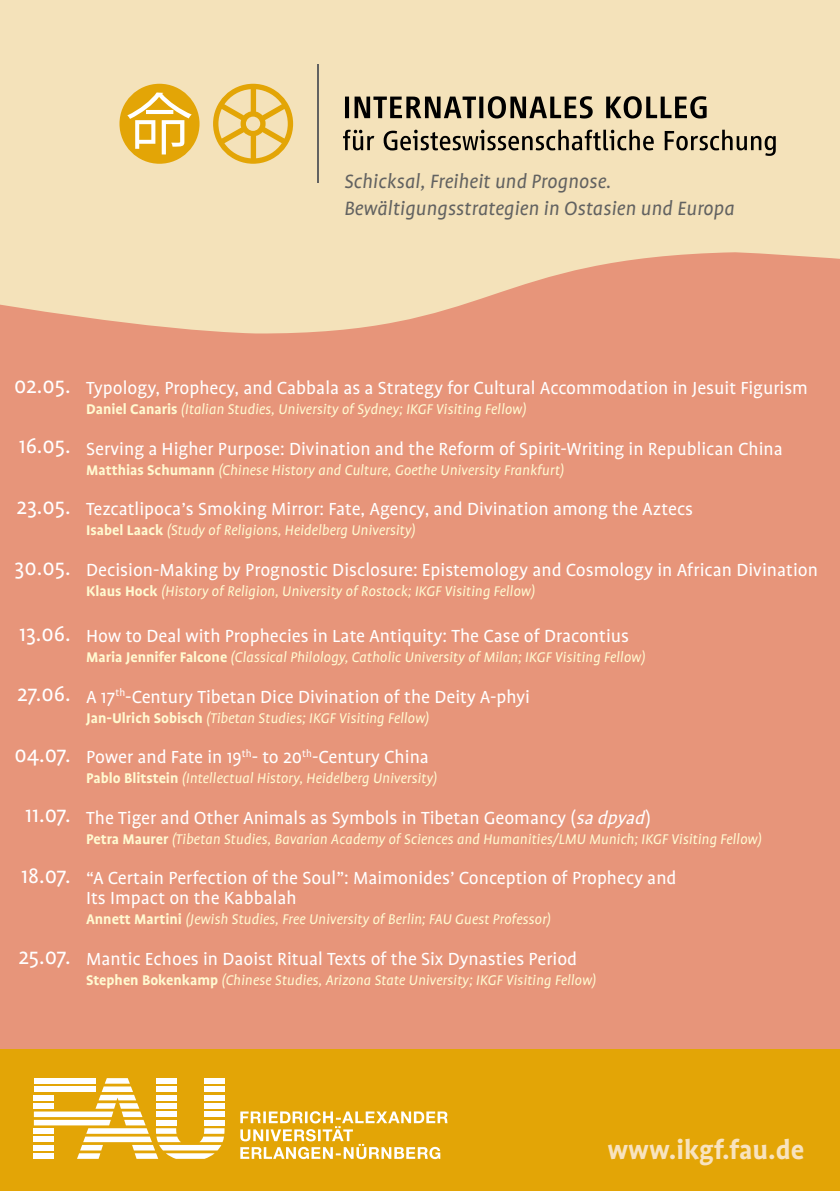
<style>
.page{position:relative;width:840px;height:1191px;background:#fff}
.page>*{position:absolute;margin:0;border:0;box-sizing:border-box;transform-origin:0 0}
.t1{font:700 29.6px "Profile";color:#f8e3bf}
.t2{font:24px "Profile";color:#fff}
.t3{font:italic 22px "Profile";color:#626261}
.Vortragstitel{font:20px "Profile";color:#fff}
.Vortragender{font:italic 16px "Profile";color:#fffad1}
.s1{font-weight:700;font-style:normal}
.s2{font-style:italic}
</style>
<div class="page">
<div style="left:0;top:158px;width:839px;height:902px;background:#e7957a"></div>
<div style="left:0;top:1049px;width:839px;height:142px;background:#e3a506"></div>
<svg style="left:240px;top:1111px;width:207px;height:48px"></svg>
<svg style="left:34px;top:1078px;width:190px;height:80px"></svg>
<svg style="left:0;top:292px;width:501px;height:42px;fill:#f4e2ba"></svg>
<div style="left:0;top:0;width:839px;height:292px;background:#f4e2ba"></div>
<svg style="left:343px;top:130px;width:432px;height:26px;background:#b9ab8d"></svg>
<svg style="left:345px;top:96px;width:361px;height:22px;background:#8c826b"></svg>
<hr style="left:317px;top:64px;width:1px;height:119px;background:#626261">
<div style="left:119px;top:84px;width:80px;height:80px;background:#e3a506;border-radius:50%"></div>
<svg style="left:127px;top:92px;width:64px;height:62px"></svg>
<svg style="left:213px;top:84px;width:80px;height:80px;background:#edcb79"></svg>
<p class="t3" style="left:344px;top:170px;width:268px">Schicksal, Freiheit und Prognose.</p>
<p class="t3" style="left:344px;top:197px;width:392px">Bewältigungsstrategien in Ostasien und Europa</p>
<p class="t2" style="left:14px;top:373px;width:58px">02.05.</p>
<p class="Vortragstitel" style="left:86px;top:378px;width:723px">Typology, Prophecy, and Cabbala as a Strategy for Cultural Accommodation in Jesuit Figurism</p>
<p class="Vortragender" style="left:86px;top:401px;width:441px"><span class="s1">Daniel Canaris</span> (Italian Studies, University of Sydney; IKGF Visiting Fellow)</p>
<p class="t2" style="left:19px;top:434px;width:53px">16.05.</p>
<p class="Vortragstitel" style="left:86px;top:438px;width:697px">Serving a Higher Purpose: Divination and the Reform of Spirit-Writing in Republican China</p>
<p class="Vortragender" style="left:86px;top:461px;width:479px"><span class="s1">Matthias Schumann</span> (Chinese History and Culture, Goethe University Frankfurt)</p>
<p class="t2" style="left:17px;top:494px;width:55px">23.05.</p>
<p class="Vortragstitel" style="left:86px;top:499px;width:608px">Tezcatlipoca’s Smoking Mirror: Fate, Agency, and Divination among the Aztecs</p>
<p class="Vortragender" style="left:86px;top:522px;width:331px"><span class="s1">Isabel Laack</span> (Study of Religions, Heidelberg University)</p>
<p class="t2" style="left:15px;top:555px;width:57px">30.05.</p>
<p class="Vortragstitel" style="left:86px;top:559px;width:733px">Decision-Making by Prognostic Disclosure: Epistemology and Cosmology in African Divination</p>
<p class="Vortragender" style="left:86px;top:583px;width:450px"><span class="s1">Klaus Hock</span> (History of Religion, University of Rostock; IKGF Visiting Fellow)</p>
<p class="t2" style="left:19px;top:621px;width:53px">13.06.</p>
<p class="Vortragstitel" style="left:86px;top:625px;width:544px">How to Deal with Prophecies in Late Antiquity: The Case of Dracontius</p>
<p class="Vortragender" style="left:86px;top:649px;width:560px"><span class="s1">Maria Jennifer Falcone</span> (Classical Philology, Catholic University of Milan; IKGF Visiting Fellow)</p>
<p class="t2" style="left:17px;top:681px;width:55px">27.06.</p>
<p class="Vortragstitel" style="left:86px;top:686px;width:445px">A 17<sup>th</sup>-Century Tibetan Dice Divination of the Deity A-phyi</p>
<p class="Vortragender" style="left:86px;top:709px;width:344px"><span class="s1">Jan-Ulrich Sobisch</span> (Tibetan Studies; IKGF Visiting Fellow)</p>
<p class="t2" style="left:14px;top:742px;width:58px">04.07.</p>
<p class="Vortragstitel" style="left:86px;top:746px;width:344px">Power and Fate in 19<sup>th</sup>- to 20<sup>th</sup>-Century China</p>
<p class="Vortragender" style="left:86px;top:770px;width:352px"><span class="s1">Pablo Blitstein</span> (Intellectual History, Heidelberg University)</p>
<p class="t2" style="left:25px;top:802px;width:47px">11.07.</p>
<p class="Vortragstitel" style="left:86px;top:807px;width:566px">The Tiger and Other Animals as Symbols in Tibetan Geomancy (<span class="s2">sa dpyad</span>)</p>
<p class="Vortragender" style="left:86px;top:830px;width:676px"><span class="s1">Petra Maurer</span> (Tibetan Studies, Bavarian Academy of Sciences and Humanities/LMU Munich; IKGF Visiting Fellow)</p>
<p class="t2" style="left:21px;top:863px;width:51px">18.07.</p>
<p class="Vortragstitel" style="left:86px;top:868px;width:591px">“A Certain Perfection of the Soul”: Maimonides’ Conception of Prophecy and</p>
<p class="Vortragstitel" style="left:86px;top:888px;width:212px">Its Impact on the Kabbalah</p>
<p class="Vortragender" style="left:86px;top:911px;width:466px"><span class="s1">Annett Martini</span> (Jewish Studies, Free University of Berlin; FAU Guest Professor)</p>
<p class="t2" style="left:18px;top:943px;width:54px">25.07.</p>
<p class="Vortragstitel" style="left:86px;top:948px;width:492px">Mantic Echoes in Daoist Ritual Texts of the Six Dynasties Period</p>
<p class="Vortragender" style="left:86px;top:971px;width:511px"><span class="s1">Stephen Bokenkamp</span> (Chinese Studies, Arizona State University; IKGF Visiting Fellow)</p>
<p class="t1" style="left:607px;top:1134px;width:198px">www.ikgf.fau.de</p>
</div>
